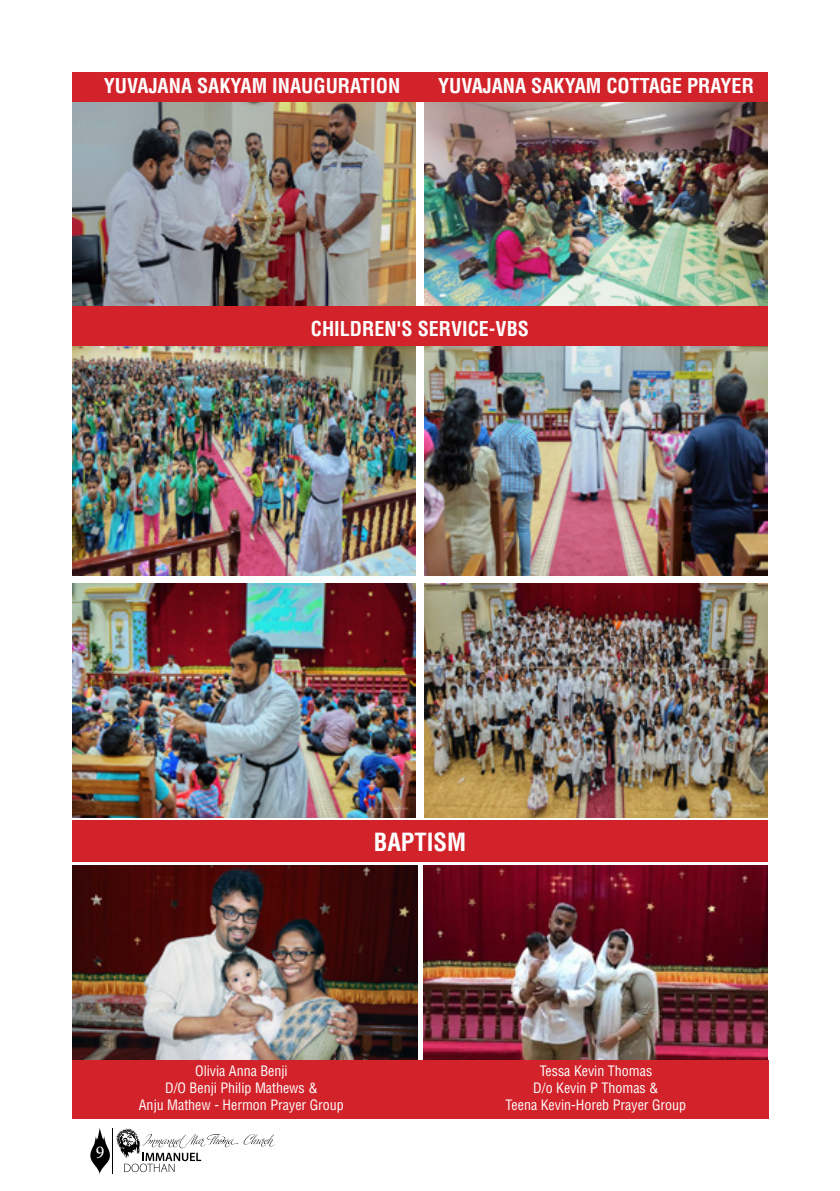
<style>
.page{position:relative;width:840px;height:1191px;background:#fff}
.page>*{position:absolute;margin:0;border:0;box-sizing:border-box;transform-origin:0 0}
.t1{font:700 condensed 24.4px "Helvetica";color:#fff}
.t2{font:700 condensed 20px "Helvetica";color:#fff}
.t3{font:18px "Minion Pro";color:#fff}
.t4{font:condensed 14px/17px "Helvetica";color:#fff;text-align:center}
</style>
<div class="page">
<hr style="left:112px;top:1128px;width:1px;height:46px;background:#000">
<svg style="left:116px;top:1128px;width:158px;height:44px"></svg>
<svg style="left:90px;top:1128px;width:20px;height:46px"></svg>
<img style="left:424px;top:101px;width:343px;height:205px">
<img style="left:72px;top:345px;width:343px;height:230px">
<img style="left:424px;top:345px;width:343px;height:230px">
<img style="left:424px;top:584px;width:343px;height:233px">
<div style="left:72px;top:820px;width:695px;height:42px;background:#d2232a"></div>
<img style="left:72px;top:865px;width:346px;height:194px">
<img style="left:423px;top:865px;width:344px;height:194px">
<img style="left:72px;top:584px;width:344px;height:233px">
<img style="left:72px;top:101px;width:343px;height:205px">
<div style="left:72px;top:72px;width:695px;height:29px;background:#d2232a"></div>
<div style="left:72px;top:306px;width:695px;height:39px;background:#d2232a"></div>
<div style="left:72px;top:1059px;width:696px;height:59px;background:#d2232a"></div>
<h2 class="t2" style="left:104px;top:73px;width:298px">YUVAJANA SAKYAM INAUGURATION</h2>
<h2 class="t2" style="left:438px;top:73px;width:317px">YUVAJANA SAKYAM COTTAGE PRAYER</h2>
<h2 class="t2" style="left:311px;top:316px;width:219px">CHILDREN'S SERVICE-VBS</h2>
<h1 class="t1" style="left:373px;top:827px;width:94px">BAPTISM</h1>
<p class="t3" style="left:96px;top:1139px;width:10px">9</p>
<p class="t4" style="left:139px;top:1062px;width:206px">Olivia Anna Benji<br>D/O Benji Philip Mathews &amp;<br>Anju Mathew - Hermon Prayer Group</p>
<p class="t4" style="left:505px;top:1062px;width:182px">Tessa Kevin Thomas<br>D/o Kevin P Thomas &amp;<br>Teena Kevin-Horeb Prayer Group</p>
</div>
